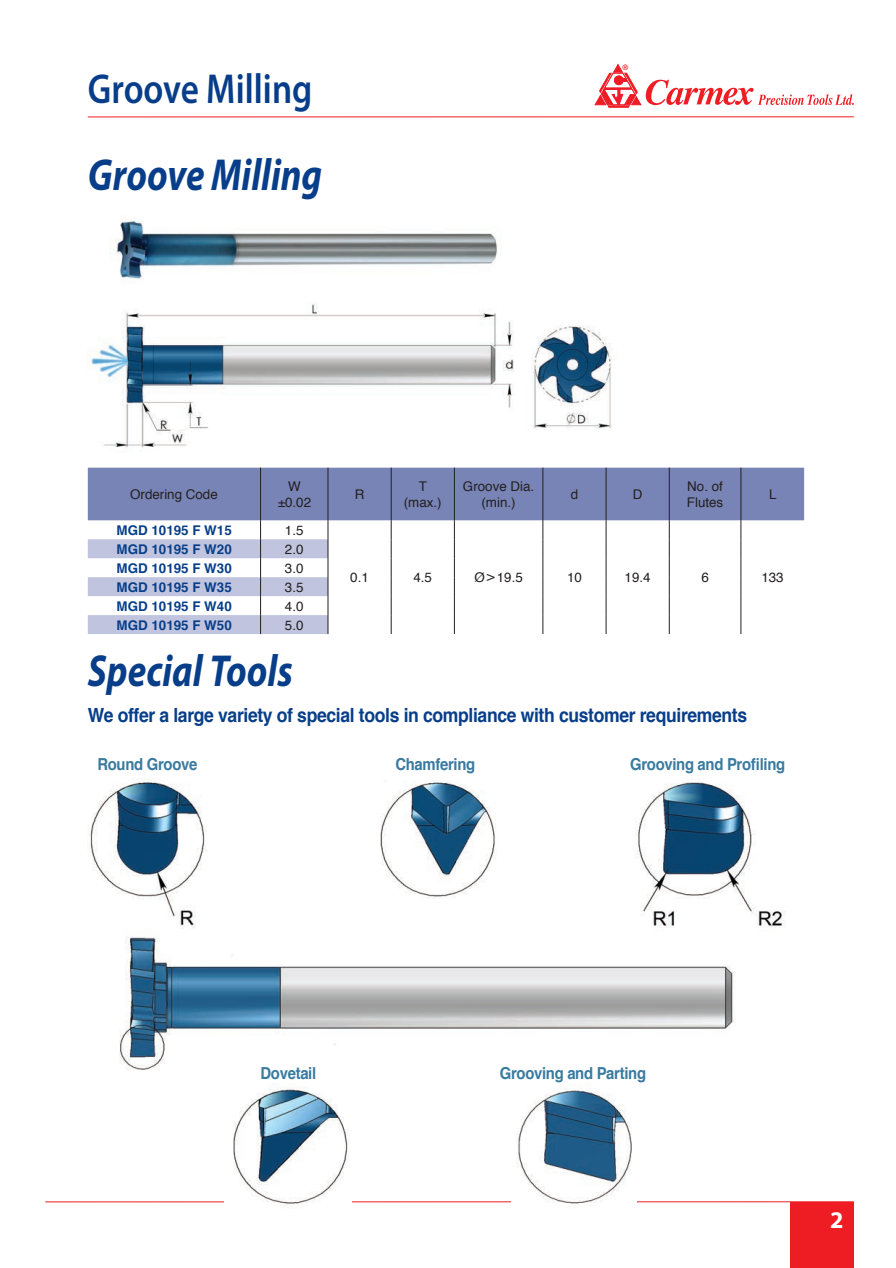
<style>
.page{position:relative;width:896px;height:1268px;background:#fff}
.page>*{position:absolute;margin:0;border:0;box-sizing:border-box;transform-origin:0 0}
.t1{font:italic 700 45px "Myriad Pro";color:#083e89;scale:.82 1}
.t2{font:600 42px "Myriad Pro";color:#083e89;scale:.84 1}
.t3{font:700 24px "Myriad Pro";color:#fff}
.t4{font:700 19.5px "Helvetica";letter-spacing:-.02em;color:#083e89;scale:.9 1}
.t5{font:700 16.5px "Helvetica";letter-spacing:-.02em;color:#397a9f;scale:.9 1}
.t6{font:13.35px/16px "Helvetica";color:#231f20;text-align:center}
.t7{font:700 13.35px "Helvetica";color:#083e89}
.t8{font:500 10.5px "Win Soft Pro";color:#ee1d23}
</style>
<div class="page">
<img style="left:119px;top:928px;width:617px;height:142px">
<hr style="left:45px;top:1201px;width:808px;height:1px;background:#ee1d23">
<div style="left:789px;top:1201px;width:64px;height:66px;background:#ee1d23"></div>
<hr style="left:88px;top:116px;width:765px;height:1px;background:#ee1d23">
<svg style="left:594px;top:64px;width:259px;height:43px"></svg>
<img style="left:90px;top:304px;width:523px;height:144px">
<svg style="left:88px;top:467px;width:715px;height:167px"></svg>
<img style="left:380px;top:780px;width:116px;height:118px">
<img style="left:224px;top:1088px;width:127px;height:118px">
<img style="left:631px;top:779px;width:154px;height:152px">
<img style="left:512px;top:1088px;width:124px;height:116px">
<img style="left:90px;top:778px;width:117px;height:150px">
<img style="left:113px;top:220px;width:385px;height:59px">
<h2 class="t2" style="left:88px;top:62px;width:269px">Groove Milling</h2>
<h1 class="t1" style="left:88px;top:145px;width:287px">Groove Milling</h1>
<p class="t8" style="left:621px;top:60px;width:8px">®</p>
<p class="t6" style="left:130px;top:486px;width:89px">Ordering Code</p>
<p class="t6" style="left:277px;top:478px;width:35px">W ±0.02</p>
<p class="t6" style="left:354px;top:486px;width:11px">R</p>
<p class="t6" style="left:403px;top:478px;width:39px">T (max.)</p>
<p class="t6" style="left:463px;top:478px;width:73px">Groove Dia. (min.)</p>
<p class="t6" style="left:570px;top:486px;width:9px">d</p>
<p class="t6" style="left:632px;top:486px;width:11px">D</p>
<p class="t6" style="left:686px;top:478px;width:38px;text-align:left">No. of<br>Flutes</p>
<p class="t6" style="left:768px;top:486px;width:9px">L</p>
<p class="t7" style="left:116px;top:519px;width:117px">MGD 10195 F W15</p>
<p class="t6" style="left:285px;top:522px;width:20px">1.5</p>
<p class="t6" style="left:350px;top:570px;width:20px">0.1</p>
<p class="t6" style="left:413px;top:570px;width:20px">4.5</p>
<p class="t6" style="left:474px;top:570px;width:50px">Ø &gt; 19.5</p>
<p class="t6" style="left:567px;top:570px;width:16px">10</p>
<p class="t6" style="left:624px;top:570px;width:28px">19.4</p>
<p class="t6" style="left:701px;top:570px;width:9px">6</p>
<p class="t6" style="left:761px;top:570px;width:24px">133</p>
<p class="t7" style="left:116px;top:538px;width:117px">MGD 10195 F W20</p>
<p class="t6" style="left:285px;top:541px;width:20px">2.0</p>
<p class="t7" style="left:116px;top:557px;width:117px">MGD 10195 F W30</p>
<p class="t6" style="left:285px;top:560px;width:20px">3.0</p>
<p class="t7" style="left:116px;top:576px;width:117px">MGD 10195 F W35</p>
<p class="t6" style="left:285px;top:579px;width:20px">3.5</p>
<p class="t7" style="left:116px;top:595px;width:117px">MGD 10195 F W40</p>
<p class="t6" style="left:285px;top:598px;width:20px">4.0</p>
<p class="t7" style="left:116px;top:614px;width:117px">MGD 10195 F W50</p>
<p class="t6" style="left:285px;top:617px;width:20px">5.0</p>
<h1 class="t1" style="left:88px;top:641px;width:251px">Special Tools</h1>
<h3 class="t4" style="left:88px;top:699px;width:734px">We offer a large variety of special tools in compliance with customer requirements</h3>
<p class="t5" style="left:97px;top:751px;width:112px">Round Groove</p>
<p class="t5" style="left:395px;top:751px;width:90px">Chamfering</p>
<p class="t5" style="left:630px;top:751px;width:174px">Grooving and Profiling</p>
<p class="t5" style="left:260px;top:1059px;width:63px">Dovetail</p>
<p class="t5" style="left:499px;top:1059px;width:164px">Grooving and Parting</p>
<h3 class="t3" style="left:829px;top:1204px;width:15px">2</h3>
</div>
